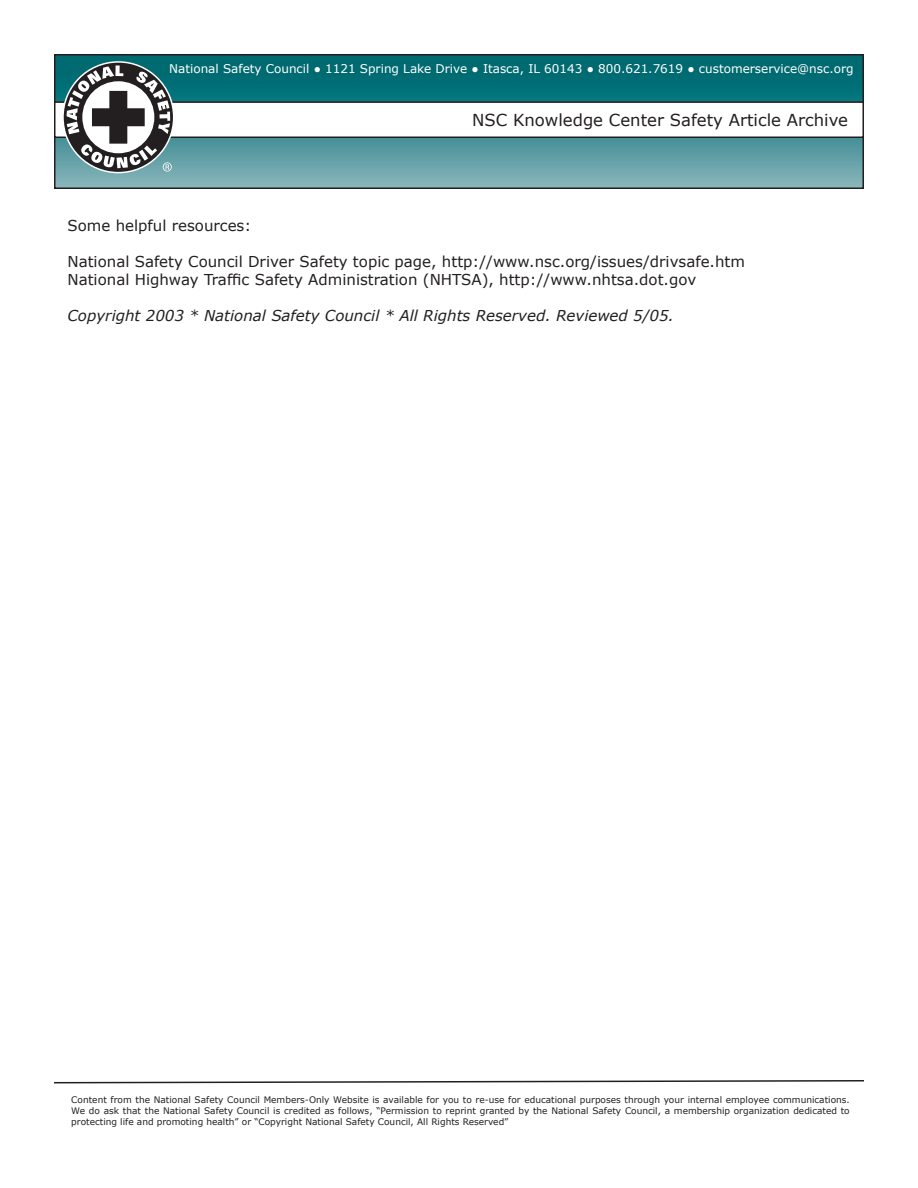
<style>
.page{position:relative;width:918px;height:1188px;background:#fff}
.page>*{position:absolute;margin:0;border:0;box-sizing:border-box;transform-origin:0 0}
.t1{font:16.5px "Verdana";color:#231f20}
.t2{font:15px "Verdana";color:#231f20}
.t3{font:italic 15px "Verdana";color:#231f20}
.t4{font:12px "Verdana";color:#fff}
.t5{font:9px/10.8px "Verdana";color:#231f20;text-align:justify}
</style>
<div class="page">
<svg style="left:57px;top:57px;width:804px;height:129px;background:#378990"></svg>
<div style="left:54px;top:54px;width:810px;height:135px;border:2px solid #231f20"></div>
<div style="left:55px;top:102px;width:808px;height:35px;background:#fff"></div>
<div style="left:54px;top:101px;width:810px;height:37px;border:2px solid #231f20"></div>
<svg style="left:67px;top:65px;width:105px;height:107px"></svg>
<svg style="left:54px;top:1080px;width:810px;height:4px"></svg>
<p class="t4" style="left:169px;top:61px;width:686px">National Safety Council ● 1121 Spring Lake Drive ● Itasca, IL 60143 ● 800.621.7619 ● customerservice@nsc.org</p>
<p class="t1" style="left:472px;top:110px;width:378px">NSC Knowledge Center Safety Article Archive</p>
<p class="t2" style="left:68px;top:216px;width:185px">Some helpful resources:</p>
<p class="t2" style="left:68px;top:252px;width:679px">National Safety Council Driver Safety topic page, http://www.nsc.org/issues/drivsafe.htm</p>
<p class="t2" style="left:68px;top:270px;width:630px">National Highway Traffic Safety Administration (NHTSA), http://www.nhtsa.dot.gov</p>
<p class="t3" style="left:68px;top:306px;width:608px">Copyright 2003 * National Safety Council * All Rights Reserved. Reviewed 5/05.</p>
<p class="t5" style="left:71px;top:1094px;width:780px">Content from the National Safety Council Members-Only Website is available for you to re-use for educational purposes through your internal employee communications.<br>We do ask that the National Safety Council is credited as follows, “Permission to reprint granted by the National Safety Council, a membership organization dedicated to protecting life and promoting health” or “Copyright National Safety Council, All Rights Reserved”</p>
</div>
